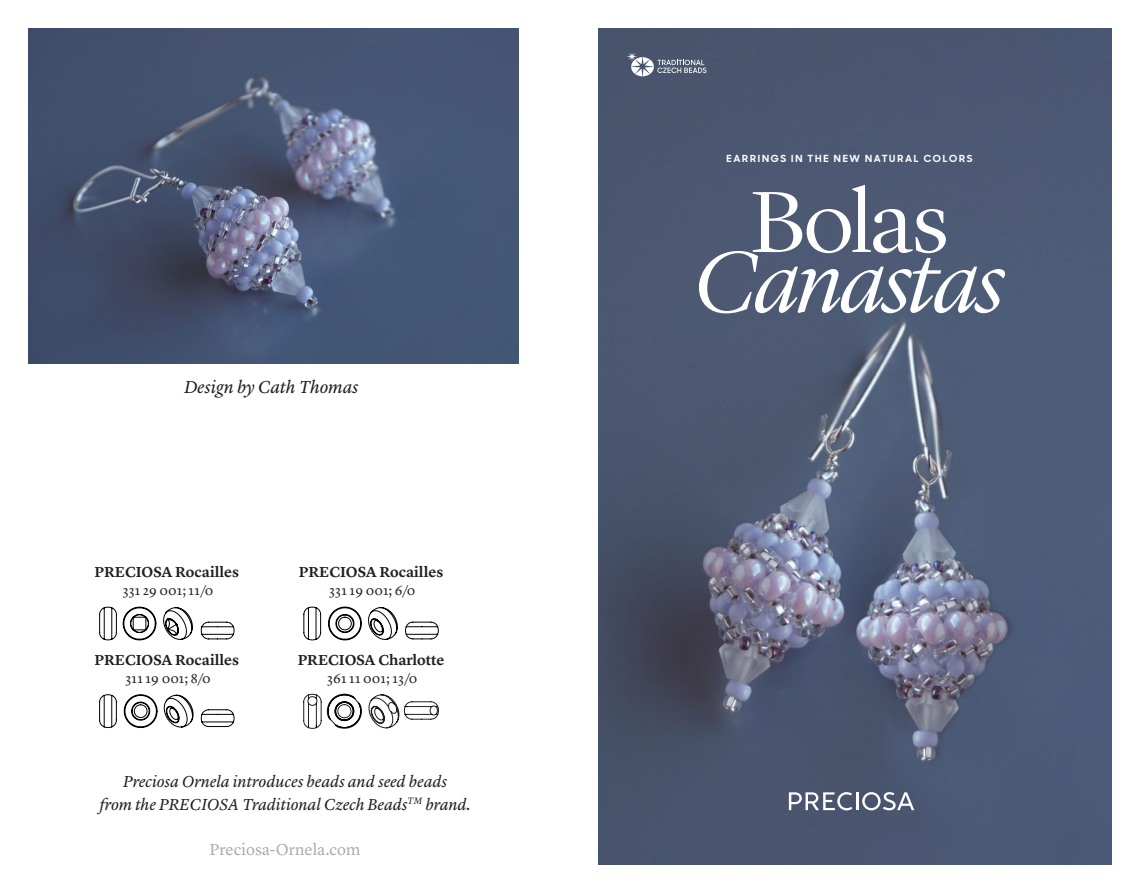
<style>
.page{position:relative;width:1140px;height:893px;background:#fff}
.page>*{position:absolute;margin:0;border:0;box-sizing:border-box;transform-origin:0 0}
.t1{font:italic 300 90px "Lyon Display";letter-spacing:-.025em;color:#fff;scale:1.05 1}
.t2{font:300 90px "Lyon Display";letter-spacing:-.02em;color:#fff;scale:1.05 1}
.t3{font:italic 18px "Lyon Text";letter-spacing:-.005em;color:#231f20}
.t4{font:italic 16.5px/22.5px "Lyon Text";letter-spacing:-.005em;color:#231f20;text-align:center}
.t5{font:16.5px "Lyon Text";color:#a8abac}
.t6{font:600 15px "Lyon Text";color:#231f20}
.t7{font:13.5px "Lyon Text";letter-spacing:.01em;color:#231f20}
.t8{font:700 9.75px "Sharp Sans Display No 1";letter-spacing:.175em;color:#fff;scale:1.05 1}
</style>
<div class="page">
<img style="left:598px;top:28px;width:513px;height:836px">
<hr style="left:855px;top:792px;width:3px;height:18px;background:#fff">
<svg style="left:862px;top:792px;width:52px;height:18px"></svg>
<svg style="left:789px;top:792px;width:63px;height:18px"></svg>
<svg style="left:626px;top:52px;width:80px;height:24px;background:#747e90"></svg>
<img style="left:28px;top:28px;width:491px;height:335px">
<svg style="left:328px;top:607px;width:33px;height:33px"></svg>
<svg style="left:304px;top:607px;width:17px;height:33px"></svg>
<svg style="left:405px;top:622px;width:33px;height:17px"></svg>
<svg style="left:368px;top:607px;width:29px;height:33px"></svg>
<svg style="left:327px;top:694px;width:34px;height:34px"></svg>
<svg style="left:303px;top:694px;width:18px;height:34px"></svg>
<svg style="left:369px;top:695px;width:69px;height:33px"></svg>
<svg style="left:124px;top:694px;width:33px;height:34px"></svg>
<svg style="left:99px;top:695px;width:18px;height:33px"></svg>
<svg style="left:201px;top:710px;width:33px;height:17px"></svg>
<svg style="left:164px;top:695px;width:29px;height:32px"></svg>
<svg style="left:123px;top:607px;width:33px;height:33px"></svg>
<svg style="left:99px;top:607px;width:18px;height:33px"></svg>
<svg style="left:201px;top:622px;width:33px;height:17px"></svg>
<svg style="left:163px;top:607px;width:30px;height:33px"></svg>
<p class="t3" style="left:184px;top:374px;width:176px">Design by Cath Thomas</p>
<p class="t6" style="left:95px;top:561px;width:146px">PRECIOSA Rocailles</p>
<p class="t7" style="left:123px;top:581px;width:92px">331 29 001; 11/0</p>
<p class="t6" style="left:95px;top:648px;width:146px">PRECIOSA Rocailles</p>
<p class="t7" style="left:125px;top:668px;width:87px">311 19 001; 8/0</p>
<p class="t6" style="left:299px;top:561px;width:146px">PRECIOSA Rocailles</p>
<p class="t7" style="left:329px;top:581px;width:88px">331 19 001; 6/0</p>
<p class="t6" style="left:298px;top:648px;width:148px">PRECIOSA Charlotte</p>
<p class="t7" style="left:327px;top:668px;width:92px">361 11 001; 13/0</p>
<p class="t4" style="left:99px;top:769px;width:373px">Preciosa Ornela introduces beads and seed beads<br>from the PRECIOSA Traditional Czech Beads<sup>TM</sup> brand.</p>
<p class="t5" style="left:209px;top:836px;width:152px">Preciosa-Ornela.com</p>
<p class="t8" style="left:726px;top:150px;width:236px">EARRINGS IN THE NEW NATURAL COLORS</p>
<h1 class="t2" style="left:750px;top:157px;width:190px">Bolas</h1>
<h1 class="t1" style="left:694px;top:217px;width:296px">Canastas</h1>
</div>
